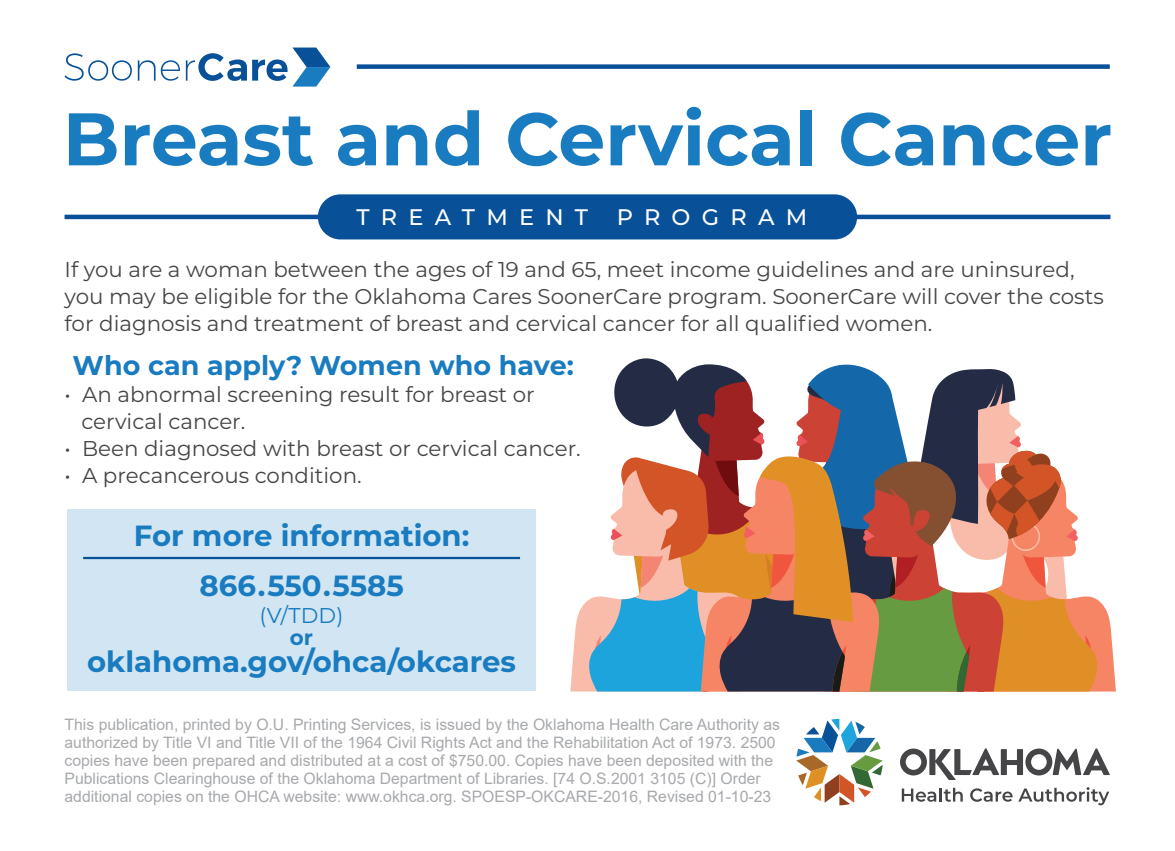
<style>
.page{position:relative;width:1175px;height:851px;background:#fff}
.page>*{position:absolute;margin:0;border:0;box-sizing:border-box;transform-origin:0 0}
.t1{font:700 74.25px "Montserrat";color:#197bc0}
.t2{font:700 29.25px/49.5px "Montserrat";color:#197bc0;text-align:center}
.t3{font:700 27px "Montserrat";color:#197bc0}
.t4{font:500 22.5px "Montserrat";letter-spacing:.5em;color:#fff}
.t5{font:21.38px/27px "Montserrat";color:#454548}
.t6{font:21.38px "Montserrat";color:#197bc0}
.t7{font:700 21.38px "Montserrat";color:#197bc0}
.t8{font:15.75px/18px "Arial";color:#a7a9ac}
</style>
<div class="page">
<svg style="left:65px;top:53px;width:67px;height:28px"></svg>
<svg style="left:138px;top:60px;width:17px;height:21px"></svg>
<svg style="left:161px;top:60px;width:19px;height:21px"></svg>
<svg style="left:186px;top:48px;width:144px;height:39px"></svg>
<div style="left:357px;top:64px;width:752px;height:5px;background:#085199"></div>
<hr style="left:65px;top:215px;width:1045px;height:4px;background:#085199">
<div style="left:318px;top:194px;width:539px;height:45px;background:#085199;border-radius:23px"></div>
<div style="left:67px;top:509px;width:469px;height:181px;background:#d1e5f2"></div>
<hr style="left:83px;top:557px;width:437px;height:2px;background:#085199">
<svg style="left:900px;top:748px;width:209px;height:32px"></svg>
<svg style="left:796px;top:718px;width:86px;height:87px"></svg>
<svg style="left:901px;top:787px;width:61px;height:14px"></svg>
<svg style="left:970px;top:788px;width:42px;height:13px"></svg>
<svg style="left:1018px;top:787px;width:91px;height:18px"></svg>
<svg style="left:570px;top:358px;width:545px;height:333px"></svg>
<h1 class="t1" style="left:63px;top:85px;width:1051px">Breast and Cervical Cancer</h1>
<h3 class="t4" style="left:356px;top:201px;width:233px">TREATMENT</h3>
<h3 class="t4" style="left:616px;top:201px;width:192px">PROGRAM</h3>
<p class="t5" style="left:65px;top:255px;width:1040px">If you are a woman between the ages of 19 and 65, meet income guidelines and are uninsured, you may be eligible for the Oklahoma Cares SoonerCare program. SoonerCare will cover the costs for diagnosis and treatment of breast and cervical cancer for all qualified women.</p>
<h3 class="t3" style="left:73px;top:346px;width:502px">Who can apply? Women who have:</h3>
<h3 class="t5" style="left:81px;top:380px;width:455px;text-indent:-17px">• An abnormal screening result for breast or cervical cancer.</h3>
<h3 class="t5" style="left:65px;top:434px;width:517px">• Been diagnosed with breast or cervical cancer.</h3>
<h3 class="t5" style="left:65px;top:461px;width:299px">• A precancerous condition.</h3>
<h2 class="t2" style="left:134px;top:509px;width:337px">For more information:<br>866.550.5585</h2>
<h3 class="t6" style="left:260px;top:600px;width:85px">(V/TDD)</h3>
<h3 class="t7" style="left:290px;top:622px;width:25px">or</h3>
<h2 class="t2" style="left:87px;top:635px;width:430px">oklahoma.gov/ohca/okcares</h2>
<p class="t8" style="left:65px;top:715px;width:717px">This publication, printed by O.U. Printing Services, is issued by the Oklahoma Health Care Authority as authorized by Title VI and Title VII of the 1964 Civil Rights Act and the Rehabilitation Act of 1973. 2500 copies have been prepared and distributed at a cost of $750.00. Copies have been deposited with the Publications Clearinghouse of the Oklahoma Department of Libraries. [74 O.S.2001 3105 (C)] Order additional copies on the OHCA website: www.okhca.org. SPOESP-OKCARE-2016, Revised 01-10-23</p>
</div>
